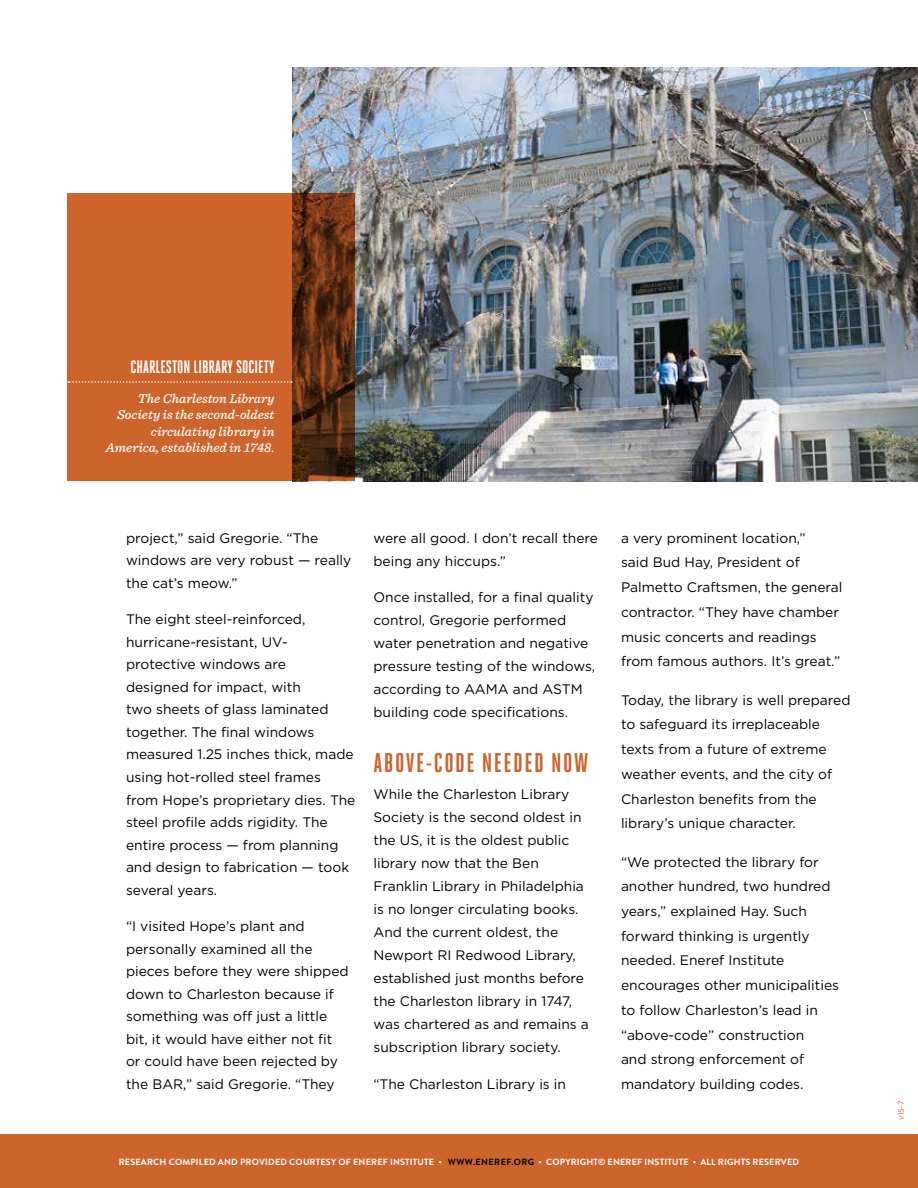
<style>
.page{position:relative;width:918px;height:1188px;background:#fff}
.page>*{position:absolute;margin:0;border:0;box-sizing:border-box;transform-origin:0 0}
.t1{font:700 27px "Heroic Condensed";letter-spacing:.05em;color:#cc642c}
.t2{font:700 18px "Heroic Condensed";color:#fff}
.t3{font:13.8px/22.6px "Gotham HTF";color:#000}
.t4{font:italic 500 13.5px/16.5px "Sentinel";color:#fff;text-align:right}
.t5{font:700 9px "Brandon Grotesque";letter-spacing:.02em;color:#fff}
.t6{font:7.5px "Gotham HTF";color:#cc642c}
.s1{color:#000}
</style>
<div class="page">
<div style="left:0;top:1134px;width:918px;height:54px;background:#cc642c"></div>
<img style="left:292px;top:68px;width:626px;height:414px">
<svg style="left:68px;top:194px;width:288px;height:288px;background:#b35827"></svg>
<svg style="left:68px;top:381px;width:224px;height:2px"></svg>
<h2 class="t2" style="left:130px;top:357px;width:146px">CHARLESTON LIBRARY SOCIETY</h2>
<p class="t4" style="left:106px;top:389px;width:170px">The Charleston Library<br>Society is the second-oldest circulating library in<br>America, established in 1748.</p>
<p class="t3" style="left:126px;top:526px;width:227px">project,” said Gregorie. “The windows are very robust — really the cat’s meow.”</p>
<p class="t3" style="left:126px;top:608px;width:231px">The eight steel-reinforced, hurricane-resistant, UV&shy;protective windows are<br>designed for impact, with<br>two sheets of glass laminated together. The final windows measured 1.25 inches thick, made using hot-rolled steel frames from Hope’s proprietary dies. The steel profile adds rigidity. The entire process — from planning and design to fabrication — took several years.</p>
<p class="t3" style="left:126px;top:915px;width:224px">“I visited Hope’s plant and personally examined all the pieces before they were shipped down to Charleston because if something was off just a little bit, it would have either not fit or could have been rejected by the BAR,” said Gregorie. “They</p>
<p class="t3" style="left:374px;top:526px;width:226px">were all good. I don’t recall there being any hiccups.”</p>
<p class="t3" style="left:374px;top:586px;width:223px">Once installed, for a final quality control, Gregorie performed water penetration and negative pressure testing of the windows, according to AAMA and ASTM building code specifications.</p>
<h1 class="t1" style="left:374px;top:748px;width:217px">ABOVE-CODE NEEDED NOW</h1>
<p class="t3" style="left:374px;top:783px;width:217px">While the Charleston Library<br>Society is the second oldest in the US, it is the oldest public library now that the Ben<br>Franklin Library in Philadelphia is no longer circulating books.<br>And the current oldest, the<br>Newport RI Redwood Library, established just months before the Charleston library in 1747, was chartered as and remains a subscription library society.</p>
<p class="t3" style="left:374px;top:1073px;width:194px">“The Charleston Library is in</p>
<p class="t3" style="left:621px;top:525px;width:223px;line-height:24.8px">a very prominent location,”<br>said Bud Hay, President of<br>Palmetto Craftsmen, the general contractor. “They have chamber music concerts and readings from famous authors. It’s great.”</p>
<p class="t3" style="left:621px;top:687px;width:231px;line-height:24.8px">Today, the library is well prepared to safeguard its irreplaceable texts from a future of extreme weather events, and the city of<br>Charleston benefits from the library’s unique character.</p>
<p class="t3" style="left:621px;top:849px;width:220px;line-height:24.8px">“We protected the library for another hundred, two hundred years,” explained Hay. Such forward thinking is urgently needed. Eneref Institute encourages other municipalities to follow Charleston’s lead in “above-code” construction<br>and strong enforcement of mandatory building codes.</p>
<p class="t5" style="left:119px;top:1156px;width:682px">RESEARCH COMPILED AND PROVIDED COURTESY OF ENEREF INSTITUTE • <span class="s1">WWW.ENEREF.ORG</span> • COPYRIGHT© ENEREF INSTITUTE • ALL RIGHTS RESERVED</p>
<p class="t6" style="left:897px;top:1120px;width:21px;rotate:-90deg">v15-7</p>
</div>
